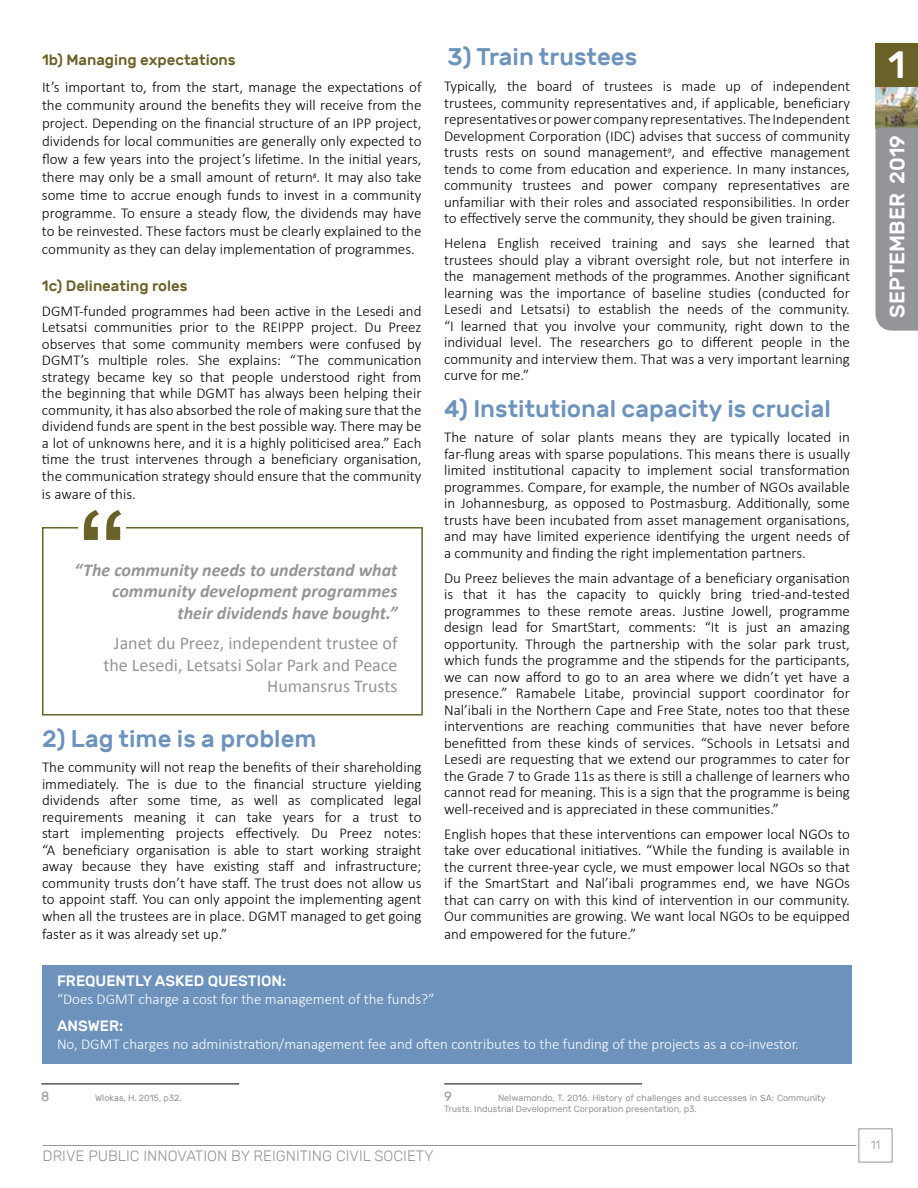
<style>
.page{position:relative;width:918px;height:1188px;background:#fff}
.page>*{position:absolute;margin:0;border:0;box-sizing:border-box;transform-origin:0 0}
.t1{font:500 38.1px "Rubik";color:#fff}
.t2{font:500 24px "Rubik";color:#6d93bd}
.t3{font:500 21px "Rubik";color:#fff}
.t4{font:italic 700 18px/21.6px "Calibri";color:#949598;text-align:right}
.t5{font:18px/21.6px "Calibri";color:#949598;text-align:right}
.t6{font:300 15px/16.5px "Calibri";color:#000;text-align:justify}
.t7{font:300 15px "Calibri";color:#fff}
.t8{font:300 15px "Rubik";color:#949598}
.t9{font:500 15px "Rubik";color:#696128}
.t10{font:500 15px "Rubik";color:#fff}
.t11{font:13.5px "Rubik";color:#949598}
.t12{font:300 12px "Rubik";color:#949598}
.t13{font:9px/10.8px "Rubik";color:#949598}
</style>
<div class="page">
<img style="left:875px;top:87px;width:43px;height:41px">
<div style="left:875px;top:43px;width:43px;height:44px;background:#696128"></div>
<div style="left:875px;top:128px;width:43px;height:203px;background:#949598"></div>
<div style="left:858px;top:1128px;width:34px;height:34px;border:1px solid #949598"></div>
<hr style="left:43px;top:1145px;width:813px;height:1px;background:#949598">
<hr style="left:41px;top:1084px;width:198px;height:1px;background:#000">
<hr style="left:444px;top:1084px;width:198px;height:1px;background:#000">
<div style="left:42px;top:527px;width:381px;height:189px;background:#fff;border:2px solid #696128"></div>
<div style="left:78px;top:510px;width:48px;height:32px;background:#fff"></div>
<svg style="left:84px;top:510px;width:37px;height:30px"></svg>
<div style="left:42px;top:965px;width:810px;height:99px;background:#6d93bd"></div>
<p class="t9" style="left:42px;top:51px;width:195px">1b) Managing expectations</p>
<p class="t6" style="left:42px;top:77px;width:381px;line-height:18px">It’s important to, from the start, manage the expectations of the community around the benefits they will receive from the project. Depending on the financial structure of an IPP project, dividends for local communities are generally only expected to flow a few years into the project’s lifetime. In the initial years, there may only be a small amount of return<sup>8</sup>. It may also take some time to accrue enough funds to invest in a community programme. To ensure a steady flow, the dividends may have to be reinvested. These factors must be clearly explained to the community as they can delay implementation of programmes.</p>
<p class="t9" style="left:42px;top:277px;width:147px">1c) Delineating roles</p>
<p class="t6" style="left:42px;top:302px;width:381px">DGMT-funded programmes had been active in the Lesedi and Letsatsi communities prior to the REIPPP project. Du Preez observes that some community members were confused by DGMT’s multiple roles. She explains: “The communication strategy became key so that people understood right from the beginning that while DGMT has always been helping their community, it has also absorbed the role of making sure that the dividend funds are spent in the best possible way. There may be a lot of unknowns here, and it is a highly politicised area.” Each time the trust intervenes through a beneficiary organisation, the communication strategy should ensure that the community</p>
<p class="t6" style="left:42px;top:485px;width:95px">is aware of this.</p>
<p class="t4" style="left:75px;top:558px;width:324px">“The community needs to understand what community development programmes their dividends have bought.”</p>
<p class="t5" style="left:103px;top:632px;width:296px">Janet du Preez, independent trustee of the Lesedi, Letsatsi Solar Park and Peace<br>Humansrus Trusts</p>
<h2 class="t2" style="left:42px;top:725px;width:276px">2) Lag time is a problem</h2>
<p class="t6" style="left:42px;top:759px;width:381px">The community will not reap the benefits of their shareholding immediately. The is due to the financial structure yielding dividends after some time, as well as complicated legal requirements meaning it can take years for a trust to start implementing projects effectively. Du Preez notes: “A beneficiary organisation is able to start working straight away because they have existing staff and infrastructure; community trusts don’t have staff. The trust does not allow us to appoint staff. You can only appoint the implementing agent when all the trustees are in place. DGMT managed to get going</p>
<p class="t6" style="left:42px;top:925px;width:187px">faster as it was already set up.”</p>
<h2 class="t2" style="left:448px;top:43px;width:191px">3) Train trustees</h2>
<p class="t6" style="left:444px;top:78px;width:407px">Typically, the board of trustees is made up of independent trustees, community representatives and, if applicable, beneficiary representatives or power company representatives. The Independent Development Corporation (IDC) advises that success of community trusts rests on sound management<sup>9</sup>, and effective management tends to come from education and experience. In many instances, community trustees and power company representatives are unfamiliar with their roles and associated responsibilities. In order to effectively serve the community, they should be given training.</p>
<p class="t6" style="left:444px;top:235px;width:407px">Helena English received training and says she learned that trustees should play a vibrant oversight role, but not interfere in the management methods of the programmes. Another significant learning was the importance of baseline studies (conducted for Lesedi and Letsatsi) to establish the needs of the community. “I learned that you involve your community, right down to the individual level. The researchers go to different people in the community and interview them. That was a very important learning curve for me.”</p>
<h2 class="t2" style="left:444px;top:396px;width:388px">4) Institutional capacity is crucial</h2>
<p class="t6" style="left:444px;top:429px;width:407px">The nature of solar plants means they are typically located in far-flung areas with sparse populations. This means there is usually limited institutional capacity to implement social transformation programmes. Compare, for example, the number of NGOs available in Johannesburg, as opposed to Postmasburg. Additionally, some trusts have been incubated from asset management organisations, and may have limited experience identifying the urgent needs of a community and finding the right implementation partners.</p>
<p class="t6" style="left:444px;top:570px;width:407px">Du Preez believes the main advantage of a beneficiary organisation is that it has the capacity to quickly bring tried-and-tested programmes to these remote areas. Justine Jowell, programme design lead for SmartStart, comments: “It is just an amazing opportunity. Through the partnership with the solar park trust, which funds the programme and the stipends for the participants, we can now afford to go to an area where we didn’t yet have a presence.” Ramabele Litabe, provincial support coordinator for Nal’ibali in the Northern Cape and Free State, notes too that these interventions are reaching communities that have never before benefitted from these kinds of services. “Schools in Letsatsi and Lesedi are requesting that we extend our programmes to cater for the Grade 7 to Grade 11s as there is still a challenge of learners who cannot read for meaning. This is a sign that the programme is being well-received and is appreciated in these communities.”</p>
<p class="t6" style="left:444px;top:826px;width:407px">English hopes that these interventions can empower local NGOs to take over educational initiatives. “While the funding is available in the current three-year cycle, we must empower local NGOs so that if the SmartStart and Nal’ibali programmes end, we have NGOs that can carry on with this kind of intervention in our community.<br>Our communities are growing. We want local NGOs to be equipped and empowered for the future.”</p>
<p class="t10" style="left:57px;top:973px;width:231px">FREQUENTLY ASKED QUESTION:</p>
<p class="t7" style="left:57px;top:990px;width:379px">“Does DGMT charge a cost for the management of the funds?”</p>
<p class="t10" style="left:57px;top:1017px;width:68px">ANSWER:</p>
<p class="t7" style="left:57px;top:1034px;width:743px">No, DGMT charges no administration/management fee and often contributes to the funding of the projects as a co-investor.</p>
<p class="t11" style="left:41px;top:1089px;width:10px">8</p>
<p class="t13" style="left:95px;top:1093px;width:88px">Wlokas, H. 2015, p32.</p>
<p class="t11" style="left:444px;top:1089px;width:9px">9</p>
<p class="t13" style="left:444px;top:1093px;width:383px;text-indent:54px">Nelwamondo, T. 2016. History of challenges and successes in SA: Community<br>Trusts. Industrial Development Corporation presentation, p3.</p>
<p class="t8" style="left:43px;top:1148px;width:393px">DRIVE PUBLIC INNOVATION BY REIGNITING CIVIL SOCIETY</p>
<h1 class="t1" style="left:888px;top:43px;width:19px">1</h1>
<h3 class="t3" style="left:885px;top:318px;width:184px;rotate:-90deg">SEPTEMBER 2019</h3>
<p class="t12" style="left:871px;top:1138px;width:11px">11</p>
</div>
